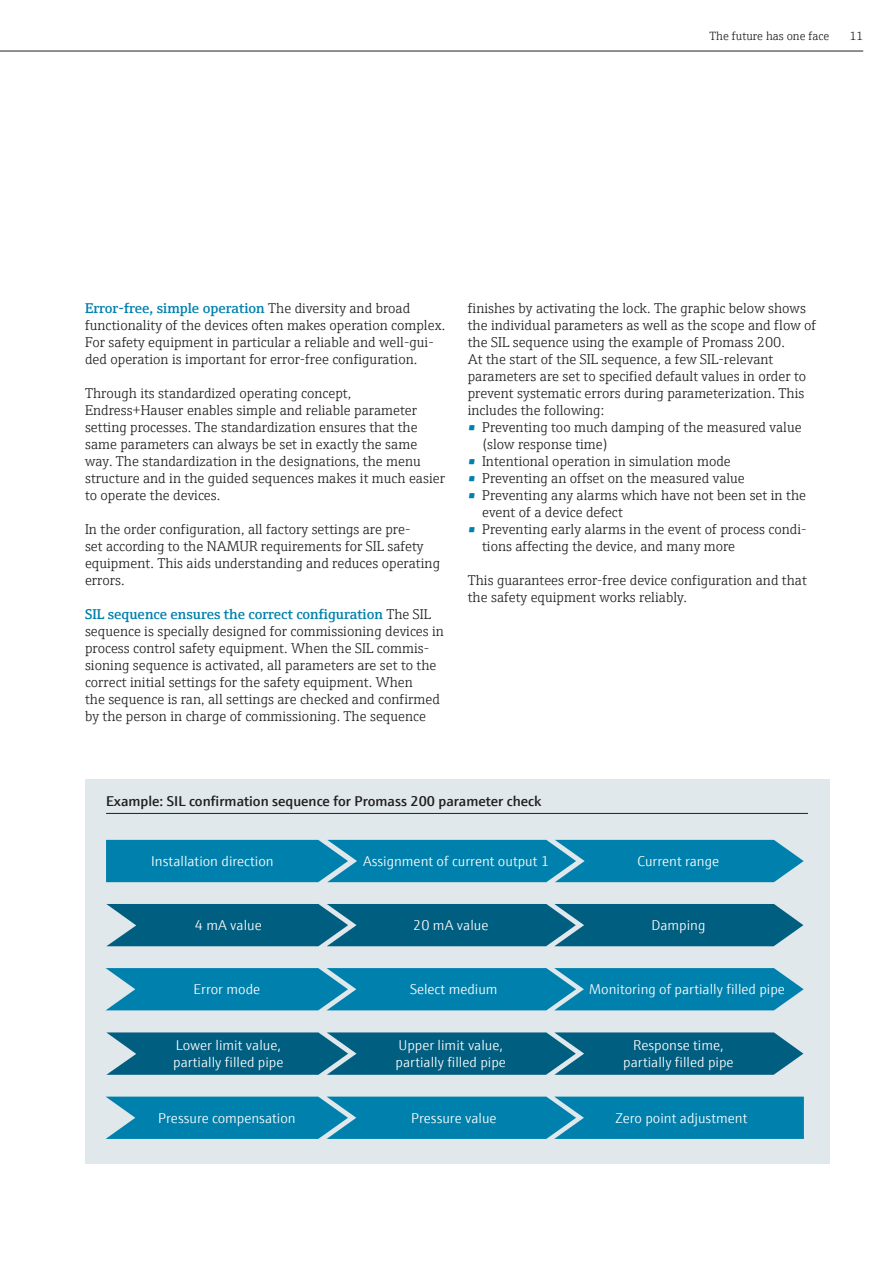
<style>
.page{position:relative;width:893px;height:1263px;background:#fff}
.page>*{position:absolute;margin:0;border:0;box-sizing:border-box;transform-origin:0 0}
.t1{font:300 14.25px/17px "E+H Serif";color:#231f20}
.t2{font:300 14.25px/17px "E+H Sans";color:#fff}
.t3{font:600 14.25px "E+H Sans";color:#231f20}
.t4{font:300 12px "E+H Serif";color:#231f20}
.s1{font-weight:600;color:#0081ad}
</style>
<div class="page">
<div style="left:85px;top:779px;width:744px;height:385px;background:#e0e8ec"></div>
<hr style="left:106px;top:813px;width:702px;height:1px;background:#231f20">
<svg style="left:106px;top:968px;width:698px;height:42px;background:#0e87b1"></svg>
<svg style="left:106px;top:1096px;width:698px;height:43px;background:#0d86b0"></svg>
<div style="left:106px;top:840px;width:698px;height:42px;background:#0081ad"></div>
<svg style="left:106px;top:904px;width:697px;height:42px;background:#0e6787"></svg>
<svg style="left:106px;top:1032px;width:697px;height:43px;background:#126988"></svg>
<hr style="left:0;top:51px;width:863px;height:1px;background:#231f20">
<p class="t4" style="left:709px;top:27px;width:121px">The future has one face</p>
<p class="t4" style="left:849px;top:27px;width:15px">11</p>
<p class="t1" style="left:85px;top:298px;width:362px"><span class="s1">Error-free, simple operation</span> The diversity and broad functionality of the devices often makes operation complex.<br>For safety equipment in particular a reliable and well-gui&shy;ded operation is important for error-free configuration.</p>
<p class="t1" style="left:85px;top:384px;width:361px">Through its standardized operating concept, Endress+Hauser enables simple and reliable parameter setting processes. The standardization ensures that the same parameters can always be set in exactly the same way. The standardization in the designations, the menu structure and in the guided sequences makes it much easier to operate the devices.</p>
<p class="t1" style="left:85px;top:520px;width:356px">In the order configuration, all factory settings are pre-<br>set according to the NAMUR requirements for SIL safety equipment. This aids understanding and reduces operating errors.</p>
<p class="t1" style="left:85px;top:605px;width:360px"><span class="s1">SIL sequence ensures the correct configuration</span> The SIL sequence is specially designed for commissioning devices in process control safety equipment. When the SIL commis&shy;sioning sequence is activated, all parameters are set to the correct initial settings for the safety equipment. When<br>the sequence is ran, all settings are checked and confirmed by the person in charge of commissioning. The sequence</p>
<p class="t1" style="left:468px;top:299px;width:350px">finishes by activating the lock. The graphic below shows the individual parameters as well as the scope and flow of the SIL sequence using the example of Promass 200.<br>At the start of the SIL sequence, a few SIL-relevant parameters are set to specified default values in order to prevent systematic errors during parameterization. This includes the following:</p>
<p class="t1" style="left:482px;top:418px;width:321px;text-indent:-14px"><span class="s1">•</span> Preventing too much damping of the measured value (slow response time)</p>
<p class="t1" style="left:468px;top:452px;width:265px"><span class="s1">•</span> Intentional operation in simulation mode</p>
<p class="t1" style="left:468px;top:469px;width:279px"><span class="s1">•</span> Preventing an offset on the measured value</p>
<p class="t1" style="left:482px;top:486px;width:326px;text-indent:-14px"><span class="s1">•</span> Preventing any alarms which have not been set in the event of a device defect</p>
<p class="t1" style="left:482px;top:520px;width:326px;text-indent:-14px"><span class="s1">•</span> Preventing early alarms in the event of process condi&shy;tions affecting the device, and many more</p>
<p class="t1" style="left:468px;top:571px;width:341px">This guarantees error-free device configuration and that the safety equipment works reliably.</p>
<p class="t3" style="left:106px;top:790px;width:437px">Example: SIL confirmation sequence for Promass 200 parameter check</p>
<p class="t2" style="left:151px;top:851px;width:124px">Installation direction</p>
<p class="t2" style="left:363px;top:851px;width:188px">Assignment of current output 1</p>
<p class="t2" style="left:638px;top:851px;width:83px">Current range</p>
<p class="t2" style="left:195px;top:916px;width:69px">4 mA value</p>
<p class="t2" style="left:413px;top:916px;width:77px">20 mA value</p>
<p class="t2" style="left:651px;top:916px;width:55px">Damping</p>
<p class="t2" style="left:194px;top:980px;width:68px">Error mode</p>
<p class="t2" style="left:410px;top:980px;width:89px">Select medium</p>
<p class="t2" style="left:589px;top:980px;width:198px">Monitoring of partially filled pipe</p>
<p class="t2" style="left:173px;top:1036px;width:112px">Lower limit value, partially filled pipe</p>
<p class="t2" style="left:396px;top:1036px;width:112px">Upper limit value, partially filled pipe</p>
<p class="t2" style="left:623px;top:1036px;width:112px;text-align:center">Response time, partially filled pipe</p>
<p class="t2" style="left:158px;top:1108px;width:139px">Pressure compensation</p>
<p class="t2" style="left:411px;top:1108px;width:87px">Pressure value</p>
<p class="t2" style="left:616px;top:1108px;width:133px">Zero point adjustment</p>
</div>
